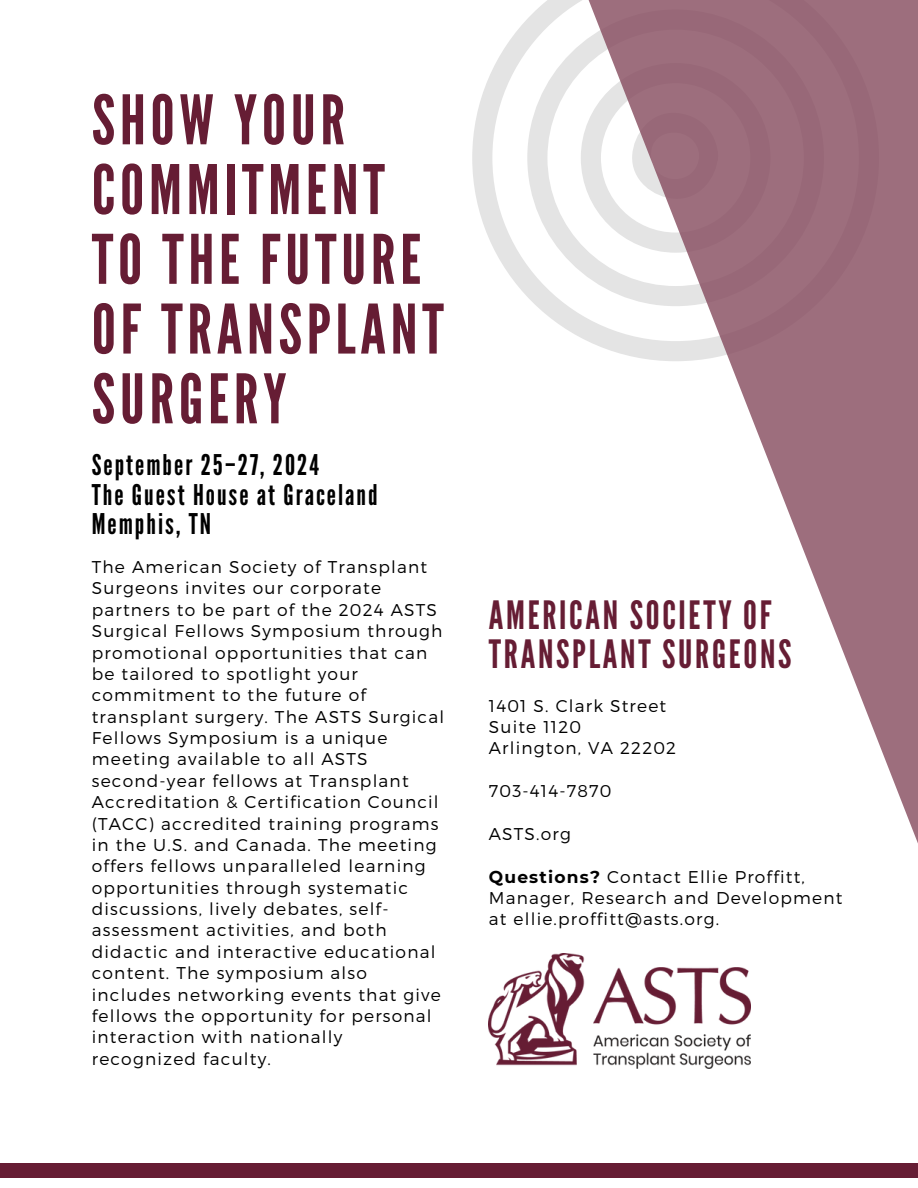
<style>
.page{position:relative;width:918px;height:1188px;background:#fff}
.page>*{position:absolute;margin:0;border:0;box-sizing:border-box;transform-origin:0 0}
.t1{font:68.1px/69.8px "League Gothic";letter-spacing:.07em;color:#661d34}
.t2{font:39px/39.3px "League Gothic";letter-spacing:.07em;color:#661d34}
.t3{font:28.5px/29.2px "League Gothic";letter-spacing:.07em;color:#000}
.t4{font:300 17.1px/21.3px "Montserrat";letter-spacing:.07em;color:#000}
.s1{font-weight:700}
</style>
<div class="page">
<svg style="left:472px;top:0;width:446px;height:1069px"></svg>
<div style="left:0;top:1163px;width:918px;height:15px;background:#661d34"></div>
<img style="left:489px;top:954px;width:262px;height:114px">
<p class="t1" style="left:92px;top:87px;width:353px">SHOW YOUR<br>COMMITMENT<br>TO THE FUTURE<br>OF TRANSPLANT<br>SURGERY</p>
<h1 class="t3" style="left:92px;top:451px;width:287px">September 25–27, 2024<br>The Guest House at Graceland<br>Memphis, TN</h1>
<h2 class="t4" style="left:92px;top:555px;width:354px">The American Society of Transplant Surgeons invites our corporate partners to be part of the 2024 ASTS Surgical Fellows Symposium through promotional opportunities that can be tailored to spotlight your commitment to the future of transplant surgery. The ASTS Surgical Fellows Symposium is a unique meeting available to all ASTS second-year fellows at Transplant Accreditation &amp; Certification Council (TACC) accredited training programs in the U.S. and Canada. The meeting offers fellows unparalleled learning opportunities through systematic discussions, lively debates, self&shy;assessment activities, and both didactic and interactive educational content. The symposium also includes networking events that give fellows the opportunity for personal interaction with nationally recognized faculty.</h2>
<p class="t2" style="left:489px;top:596px;width:304px">AMERICAN SOCIETY OF<br>TRANSPLANT SURGEONS</p>
<p class="t4" style="left:489px;top:694px;width:179px">1401 S. Clark Street</p>
<p class="t4" style="left:489px;top:715px;width:94px">Suite 1120</p>
<p class="t4" style="left:489px;top:737px;width:189px">Arlington, VA 22202</p>
<p class="t4" style="left:489px;top:779px;width:124px">703-414-7870</p>
<p class="t4" style="left:489px;top:822px;width:84px">ASTS.org</p>
<p class="t4" style="left:489px;top:865px;width:355px"><span class="s1">Questions?</span> Contact Ellie Proffitt,<br>Manager, Research and Development at ellie.proffitt@asts.org.</p>
</div>
